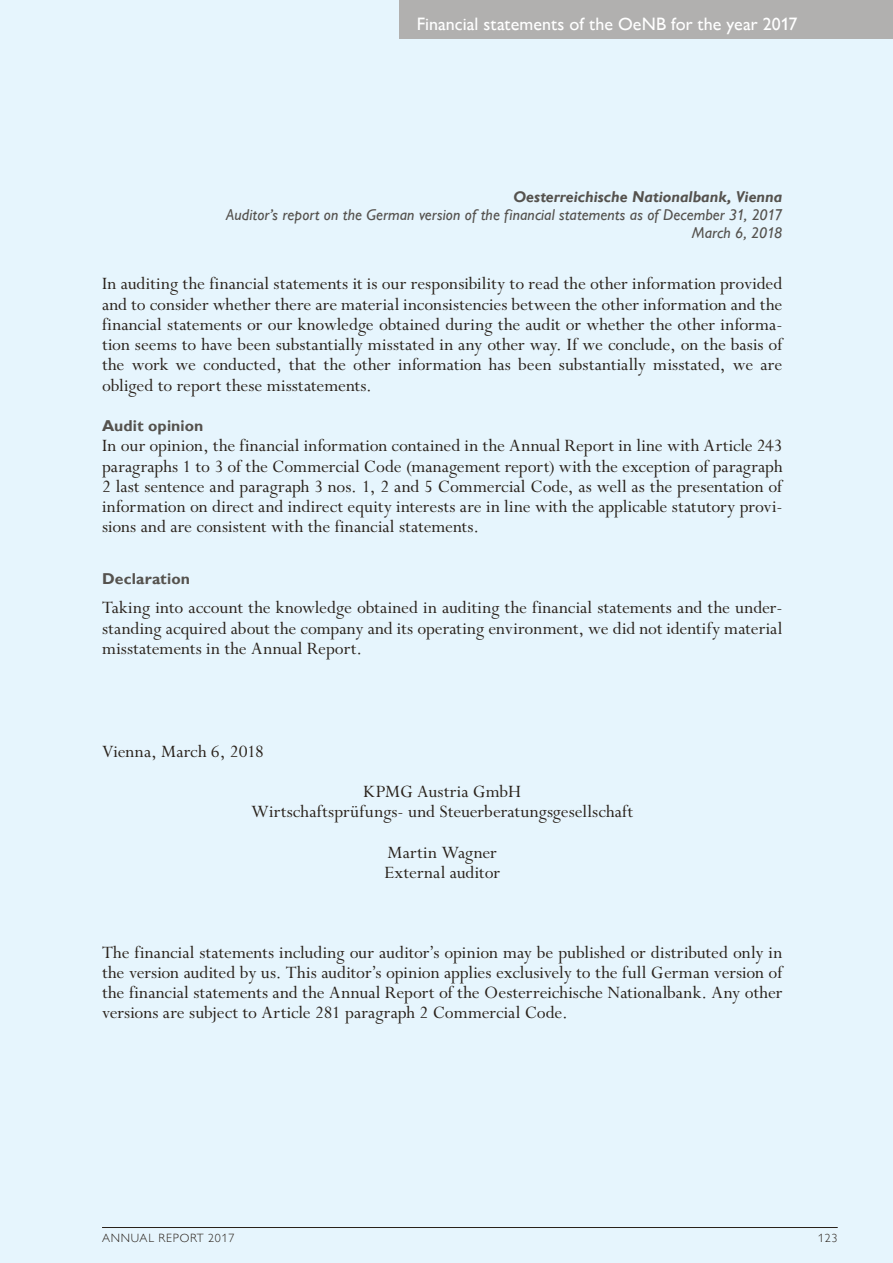
<style>
.page{position:relative;width:893px;height:1263px;background:#e6f5fd}
.page>*{position:absolute;margin:0;border:0;box-sizing:border-box;transform-origin:0 0}
.t1{font:19.5px/20.2px "Perpetua Std";color:#29211a;text-align:justify}
.t2{font:500 18px "Gill Sans MT Pro";color:#fff}
.t3{font:italic 500 15.75px/18px "Gill Sans MT Pro";letter-spacing:.005em;color:#55524e;text-align:right}
.t4{font:italic 700 15.75px "Gill Sans MT Pro";color:#55524e}
.t5{font:700 15.75px "Gill Sans MT Pro";letter-spacing:.005em;color:#55524e}
.t6{font:300 12px "Gill Sans MT Pro";letter-spacing:.06em;color:#29211a}
</style>
<div class="page">
<div style="left:400px;top:0;width:493px;height:38px;background:#b1b0af"></div>
<hr style="left:102px;top:1227px;width:736px;height:1px;background:#29211a">
<p class="t2" style="left:417px;top:13px;width:382px">Financial statements of the OeNB for the year 2017</p>
<p class="t4" style="left:513px;top:187px;width:270px">Oesterreichische Nationalbank, Vienna</p>
<p class="t3" style="left:226px;top:206px;width:558px">Auditor’s report on the German version of the financial statements as of December 31, 2017<br>March 6, 2018</p>
<p class="t1" style="left:102px;top:274px;width:682px">In auditing the financial statements it is our responsibility to read the other information provided and to consider whether there are material inconsistencies between the other information and the financial statements or our knowledge obtained during the audit or whether the other informa&shy;tion seems to have been substantially misstated in any other way. If we conclude, on the basis of the work we conducted, that the other information has been substantially misstated, we are obliged to report these misstatements.</p>
<p class="t5" style="left:102px;top:416px;width:103px">Audit opinion</p>
<p class="t1" style="left:102px;top:436px;width:682px">In our opinion, the financial information contained in the Annual Report in line with Article 243 paragraphs 1 to 3 of the Commercial Code (management report) with the exception of paragraph 2 last sentence and paragraph 3 nos. 1, 2 and 5 Commercial Code, as well as the presentation of information on direct and indirect equity interests are in line with the applicable statutory provi&shy;sions and are consistent with the financial statements.</p>
<p class="t5" style="left:102px;top:569px;width:90px">Declaration</p>
<p class="t1" style="left:102px;top:598px;width:682px">Taking into account the knowledge obtained in auditing the financial statements and the under&shy;standing acquired about the company and its operating environment, we did not identify material misstatements in the Annual Report.</p>
<p class="t1" style="left:102px;top:741px;width:164px">Vienna, March 6, 2018</p>
<p class="t1" style="left:251px;top:782px;width:383px;text-align:center">KPMG Austria GmbH<br>Wirtschaftsprüfungs- und Steuerberatungsgesellschaft</p>
<p class="t1" style="left:384px;top:843px;width:117px">Martin Wagner<br>External auditor</p>
<p class="t1" style="left:102px;top:943px;width:682px">The financial statements including our auditor’s opinion may be published or distributed only in the version audited by us. This auditor’s opinion applies exclusively to the full German version of the financial statements and the Annual Report of the Oesterreichische Nationalbank. Any other versions are subject to Article 281 paragraph 2 Commercial Code.</p>
<p class="t6" style="left:102px;top:1231px;width:134px">ANNUAL REPORT 2017</p>
<p class="t6" style="left:818px;top:1231px;width:21px">123</p>
</div>
